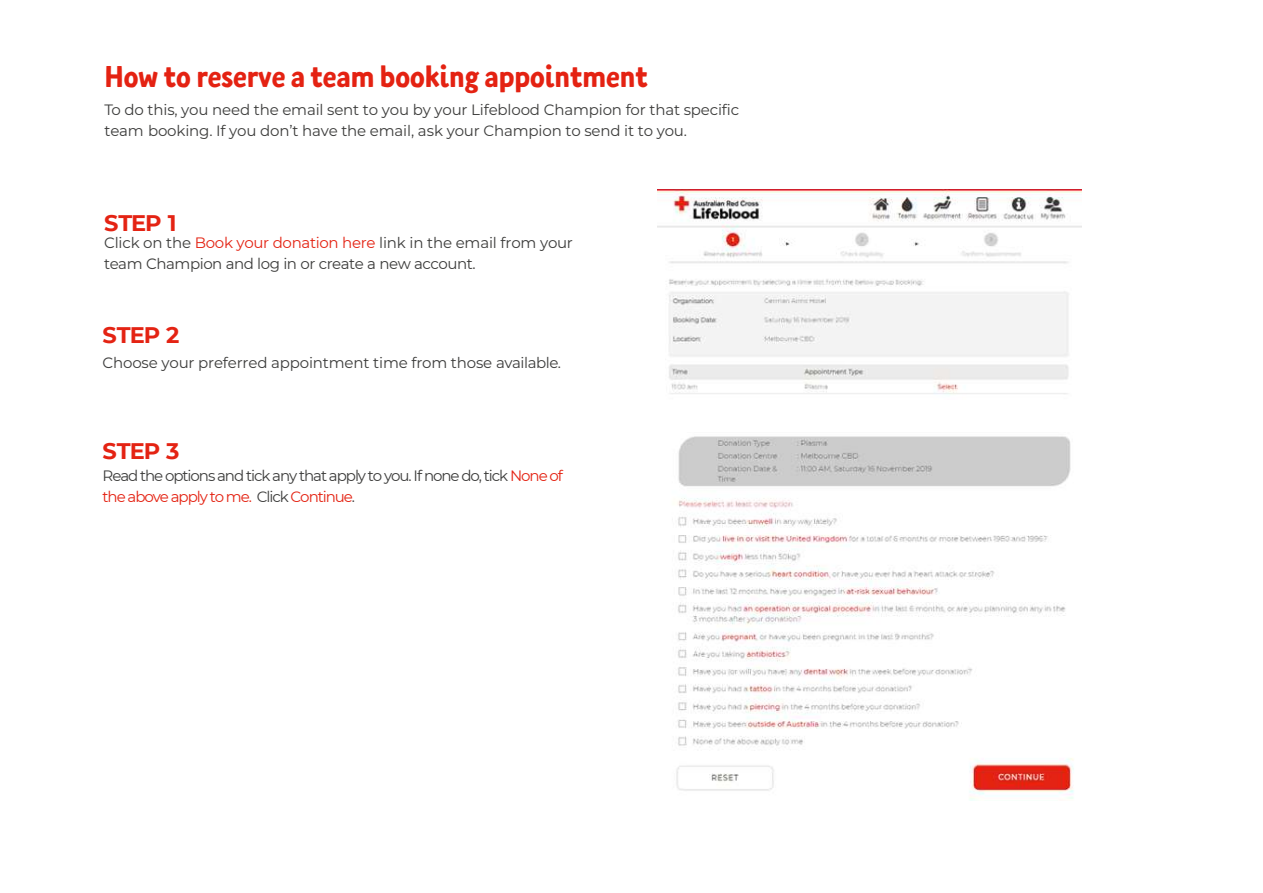
<style>
.page{position:relative;width:1263px;height:893px;background:#fff}
.page>*{position:absolute;margin:0;border:0;box-sizing:border-box;transform-origin:0 0}
.t1{font:700 30px "Fela";letter-spacing:-.02em;color:#e42212}
.t2{font:700 22.5px "Montserrat";letter-spacing:-.045em;color:#e42313}
.t3{font:15px/21px "Montserrat";letter-spacing:-.01em;color:#3c3c3b}
.t4{font:15px/21px "Montserrat";letter-spacing:-.07em;color:#3c3c3b}
.s1{color:#e42313}
.s2{font-style:inherit}
.s3{color:#e42212}
</style>
<div class="page">
<img style="left:676px;top:436px;width:398px;height:364px">
<img style="left:657px;top:189px;width:424px;height:206px">
<h1 class="t1" style="left:104px;top:57px;width:545px">How to reserve a team booking appointment</h1>
<p class="t3" style="left:104px;top:98px;width:636px">To do this, you need the email sent to you by your Lifeblood Champion for that specific team booking. If you don’t have the email, ask your Champion to send it to you.</p>
<h2 class="t2" style="left:104px;top:207px;width:74px">STEP 1</h2>
<p class="t3" style="left:104px;top:232px;width:470px">Click on the <span class="s1">Book your donation here</span> link in the email from your team Champion <span class="s2">and log in or create a new account.</span></p>
<h2 class="t2" style="left:103px;top:319px;width:78px">STEP 2</h2>
<p class="t3" style="left:103px;top:351px;width:460px">Choose your preferred appointment time from those available.</p>
<h2 class="t2" style="left:103px;top:435px;width:78px">STEP 3</h2>
<p class="t4" style="left:103px;top:464px;width:462px">Read the options and tick any that apply to you. If none do, tick <span class="s3">None of the above apply to me.</span> Click <span class="s3">Continue</span>.</p>
</div>
